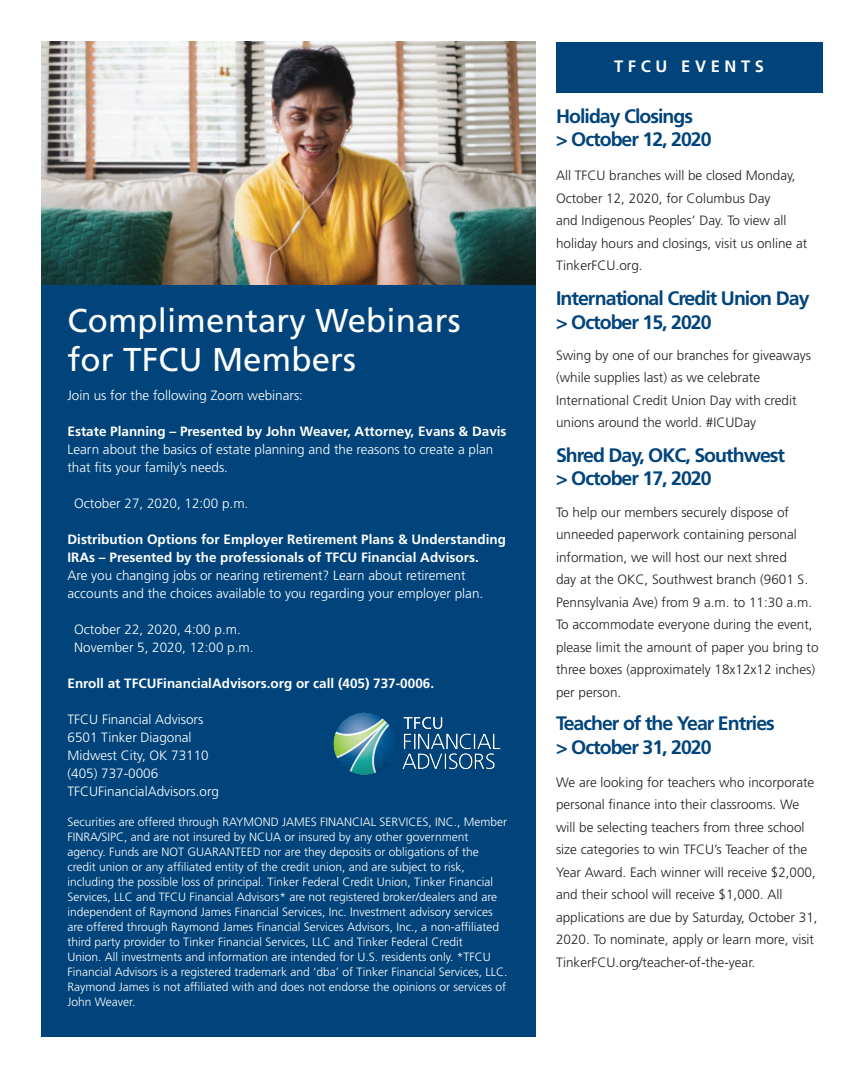
<style>
.page{position:relative;width:864px;height:1080px;background:#fff}
.page>*{position:absolute;margin:0;border:0;box-sizing:border-box;transform-origin:0 0}
.t1{font:33px/39.6px "Frutiger LT Std";letter-spacing:.005em;color:#fff}
.t2{font:700 19.5px "Frutiger LT Std";letter-spacing:-.05em;color:#00447b}
.t3{font:700 16.5px "Frutiger LT Std";letter-spacing:.28em;color:#fff}
.Body_Copy{font:300 13.5px/22.5px "Frutiger LT Std";color:#231f20}
.Body_Copy-2{font:300 13.5px/18px "Frutiger LT Std";color:#fff}
.Body_Copy-3{font:700 13.5px/18px "Frutiger LT Std";color:#fff}
.Body_Copy-4{font:300 12px/15px "Frutiger LT Std";color:#fff}
</style>
<div class="page">
<div style="left:41px;top:43px;width:495px;height:994px;background:#00447b"></div>
<img style="left:333px;top:712px;width:168px;height:63px">
<div style="left:556px;top:42px;width:266px;height:51px;background:#00447b"></div>
<img style="left:42px;top:42px;width:494px;height:242px">
<h1 class="t1" style="left:68px;top:301px;width:395px">Complimentary Webinars for TFCU Members</h1>
<p class="Body_Copy-2" style="left:68px;top:386px;width:237px">Join us for the following Zoom webinars:</p>
<p class="Body_Copy-3" style="left:68px;top:422px;width:441px">Estate Planning – Presented by John Weaver, Attorney, Evans &amp; Davis</p>
<p class="Body_Copy-2" style="left:68px;top:440px;width:427px">Learn about the basics of estate planning and the reasons to create a plan that fits your family’s needs.</p>
<p class="Body_Copy-2" style="left:74px;top:494px;width:176px">October 27, 2020, 12:00 p.m.</p>
<p class="Body_Copy-3" style="left:68px;top:530px;width:440px">Distribution Options for Employer Retirement Plans &amp; Understanding<br>IRAs – Presented by the professionals of TFCU Financial Advisors.</p>
<p class="Body_Copy-2" style="left:68px;top:566px;width:417px">Are you changing jobs or nearing retirement? Learn about retirement accounts and the choices available to you regarding your employer plan.</p>
<p class="Body_Copy-2" style="left:74px;top:620px;width:168px">October 22, 2020, 4:00 p.m.</p>
<p class="Body_Copy-2" style="left:74px;top:638px;width:181px">November 5, 2020, 12:00 p.m.</p>
<p class="Body_Copy-3" style="left:68px;top:674px;width:368px">Enroll at TFCUFinancialAdvisors.org or call (405) 737-0006.</p>
<p class="Body_Copy-2" style="left:68px;top:710px;width:137px">TFCU Financial Advisors</p>
<p class="Body_Copy-2" style="left:68px;top:728px;width:126px">6501 Tinker Diagonal</p>
<p class="Body_Copy-2" style="left:68px;top:746px;width:143px">Midwest City, OK 73110</p>
<p class="Body_Copy-2" style="left:68px;top:764px;width:92px">(405) 737-0006</p>
<p class="Body_Copy-2" style="left:68px;top:782px;width:153px">TFCUFinancialAdvisors.org</p>
<p class="Body_Copy-4" style="left:68px;top:814px;width:441px">Securities are offered through RAYMOND JAMES FINANCIAL SERVICES, INC., Member FINRA/SIPC, and are not insured by NCUA or insured by any other government agency. Funds are NOT GUARANTEED nor are they deposits or obligations of the credit union or any affiliated entity of the credit union, and are subject to risk, including the possible loss of principal. Tinker Federal Credit Union, Tinker Financial Services, LLC and TFCU Financial Advisors* are not registered broker/dealers and are independent of Raymond James Financial Services, Inc. Investment advisory services are offered through Raymond James Financial Services Advisors, Inc., a non-affiliated third party provider to Tinker Financial Services, LLC and Tinker Federal Credit<br>Union. All investments and information are intended for U.S. residents only. *TFCU Financial Advisors is a registered trademark and ‘dba’ of Tinker Financial Services, LLC.<br>Raymond James is not affiliated with and does not endorse the opinions or services of John Weaver.</p>
<p class="t3" style="left:614px;top:57px;width:151px">TFCU EVENTS</p>
<h2 class="t2" style="left:556px;top:105px;width:139px">Holiday Closings</h2>
<h2 class="t2" style="left:556px;top:128px;width:157px">&gt; October 12, 2020</h2>
<p class="Body_Copy" style="left:556px;top:164px;width:253px">All TFCU branches will be closed Monday, October 12, 2020, for Columbus Day<br>and Indigenous Peoples’ Day. To view all holiday hours and closings, visit us online at TinkerFCU.org.</p>
<h2 class="t2" style="left:556px;top:287px;width:255px">International Credit Union Day</h2>
<h2 class="t2" style="left:556px;top:310px;width:157px">&gt; October 15, 2020</h2>
<p class="Body_Copy" style="left:556px;top:344px;width:257px">Swing by one of our branches for giveaways (while supplies last) as we celebrate International Credit Union Day with credit unions around the world. #ICUDay</p>
<h2 class="t2" style="left:556px;top:443px;width:231px">Shred Day, OKC, Southwest</h2>
<h2 class="t2" style="left:556px;top:467px;width:157px">&gt; October 17, 2020</h2>
<p class="Body_Copy" style="left:556px;top:501px;width:264px">To help our members securely dispose of unneeded paperwork containing personal information, we will host our next shred<br>day at the OKC, Southwest branch (9601 S.<br>Pennsylvania Ave) from 9 a.m. to 11:30 a.m.<br>To accommodate everyone during the event, please limit the amount of paper you bring to three boxes (approximately 18x12x12 inches) per person.</p>
<h2 class="t2" style="left:556px;top:712px;width:220px">Teacher of the Year Entries</h2>
<h2 class="t2" style="left:556px;top:735px;width:157px">&gt; October 31, 2020</h2>
<p class="Body_Copy" style="left:556px;top:771px;width:263px">We are looking for teachers who incorporate personal finance into their classrooms. We will be selecting teachers from three school size categories to win TFCU’s Teacher of the Year Award. Each winner will receive $2,000, and their school will receive $1,000. All applications are due by Saturday, October 31, 2020. To nominate, apply or learn more, visit TinkerFCU.org/teacher-of-the-year.</p>
</div>
